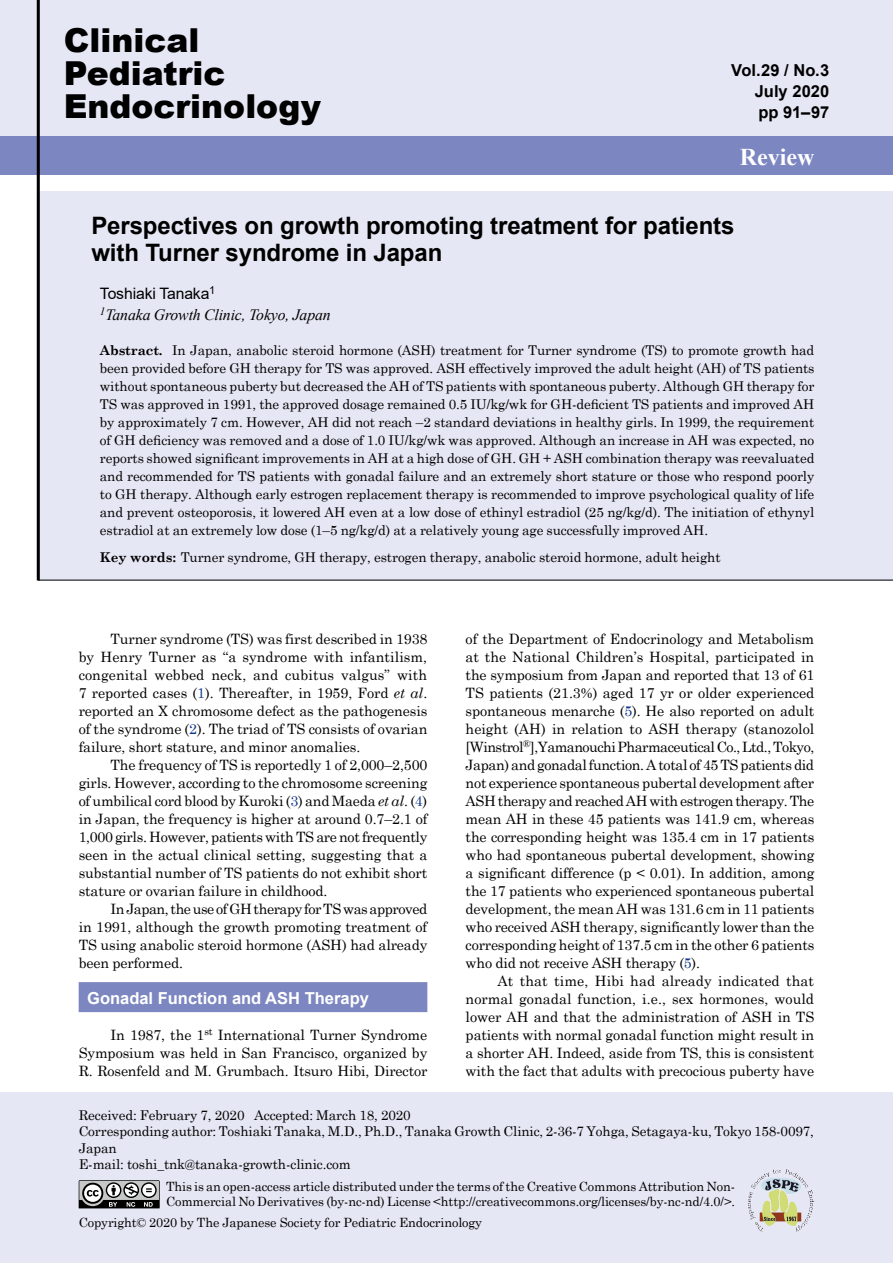
<style>
.page{position:relative;width:893px;height:1263px;background:#fff}
.page>*{position:absolute;margin:0;border:0;box-sizing:border-box;transform-origin:0 0}
.t1{font:900 33px/33px "Arial";color:#000}
.t2{font:700 24px/27px "Arial";letter-spacing:-.005em;color:#000}
.t3{font:700 24px "Times New Roman";color:#fff}
.t4{font:700 16.5px "Arial";color:#fff}
.t5{font:700 16.5px "Arial";color:#000}
.t6{font:italic 15.75px "Times New Roman";letter-spacing:-.01em;color:#000}
.t7{font:15.75px "Arial";letter-spacing:-.01em;color:#000}
.t8{font:14.25px/18px "Century Schoolbook";letter-spacing:-.01em;color:#000;text-align:justify}
.t9{font:13.5px/18px "Century Schoolbook";letter-spacing:-.01em;color:#000}
.t10{font:12.75px/15px "Century Schoolbook";letter-spacing:-.01em;color:#000}
.s1{font-weight:700}
.s2{color:#0c3388}
.s3{font-style:italic}
</style>
<div class="page">
<div style="left:0;top:0;width:893px;height:136px;background:#e6e7f4"></div>
<div style="left:0;top:136px;width:893px;height:38px;background:#7c86c1"></div>
<div style="left:0;top:1093px;width:893px;height:170px;background:#e6e7f4"></div>
<div style="left:38px;top:174px;width:855px;height:407px;background:#e6e7f4"></div>
<hr style="left:37px;top:0;width:3px;height:579px;background:#000">
<svg style="left:79px;top:1180px;width:81px;height:28px"></svg>
<img style="left:766px;top:1169px;width:30px;height:9px">
<div style="left:79px;top:982px;width:348px;height:30px;background:#7c86c1"></div>
<h1 class="t1" style="left:64px;top:22px;width:259px">Clinical<br>Pediatric<br>Endocrinology</h1>
<p class="t5" style="left:731px;top:58px;width:100px">Vol.29 / No.3</p>
<p class="t5" style="left:755px;top:80px;width:76px">July 2020</p>
<p class="t5" style="left:758px;top:101px;width:72px">pp 91–97</p>
<h2 class="t3" style="left:740px;top:139px;width:76px">Review</h2>
<h2 class="t2" style="left:91px;top:212px;width:644px">Perspectives on growth promoting treatment for patients with Turner syndrome in Japan</h2>
<p class="t7" style="left:100px;top:283px;width:117px">Toshiaki Tanaka<sup>1</sup></p>
<p class="t6" style="left:100px;top:304px;width:232px"><sup>1</sup>Tanaka Growth Clinic, Tokyo, Japan</p>
<p class="t9" style="left:100px;top:340px;width:716px;text-align:justify"><span class="s1">Abstract.</span> In Japan, anabolic steroid hormone (ASH) treatment for Turner syndrome (TS) to promote growth had been provided before GH therapy for TS was approved. ASH effectively improved the adult height (AH) of TS patients without spontaneous puberty but decreased the AH of TS patients with spontaneous puberty. Although GH therapy for TS was approved in 1991, the approved dosage remained 0.5 IU/kg/wk for GH-deficient TS patients and improved AH by approximately 7 cm. However, AH did not reach –2 standard deviations in healthy girls. In 1999, the requirement of GH deficiency was removed and a dose of 1.0 IU/kg/wk was approved. Although an increase in AH was expected, no reports showed significant improvements in AH at a high dose of GH. GH + ASH combination therapy was reevaluated and recommended for TS patients with gonadal failure and an extremely short stature or those who respond poorly to GH therapy. Although early estrogen replacement therapy is recommended to improve psychological quality of life and prevent osteoporosis, it lowered AH even at a low dose of ethinyl estradiol (25 ng/kg/d). The initiation of ethynyl estradiol at an extremely low dose (1–5 ng/kg/d) at a relatively young age successfully improved AH.</p>
<p class="t9" style="left:100px;top:546px;width:622px"><span class="s1">Key words:</span> Turner syndrome, GH therapy, estrogen therapy, anabolic steroid hormone, adult height</p>
<p class="t8" style="left:79px;top:628px;width:350px;text-indent:32px">Turner syndrome (TS) was first described in 1938 by Henry Turner as “a syndrome with infantilism, congenital webbed neck, and cubitus valgus” with 7 reported cases (<span class="s2">1</span>). Thereafter, in 1959, Ford <span class="s3">et al</span>. reported an X chromosome defect as the pathogenesis of the syndrome (<span class="s2">2</span>). The triad of TS consists of ovarian failure, short stature, and minor anomalies.</p>
<p class="t8" style="left:79px;top:754px;width:350px;text-indent:32px">The frequency of TS is reportedly 1 of 2,000–2,500 girls. However, according to the chromosome screening of umbilical cord blood by Kuroki (<span class="s2">3</span>) and Maeda <span class="s3">et al</span>. (<span class="s2">4</span>) in Japan, the frequency is higher at around 0.7–2.1 of 1,000 girls. However, patients with TS are not frequently seen in the actual clinical setting, suggesting that a substantial number of TS patients do not exhibit short stature or ovarian failure in childhood.</p>
<p class="t8" style="left:79px;top:898px;width:350px;text-indent:32px">In Japan, the use of GH therapy for TS was approved in 1991, although the growth promoting treatment of TS using anabolic steroid hormone (ASH) had already been performed.</p>
<p class="t4" style="left:87px;top:986px;width:283px">Gonadal Function and ASH Therapy</p>
<p class="t8" style="left:79px;top:1024px;width:350px;text-indent:32px">In 1987, the 1<sup>st</sup> International Turner Syndrome Symposium was held in San Francisco, organized by R. Rosenfeld and M. Grumbach. Itsuro Hibi, Director</p>
<p class="t8" style="left:466px;top:628px;width:350px">of the Department of Endocrinology and Metabolism at the National Children’s Hospital, participated in the symposium from Japan and reported that 13 of 61<br>TS patients (21.3%) aged 17 yr or older experienced spontaneous menarche (<span class="s2">5</span>). He also reported on adult height (AH) in relation to ASH therapy (stanozolol [Winstrol<sup>®</sup>],Yamanouchi Pharmaceutical Co., Ltd., Tokyo, Japan) and gonadal function. A total of 45 TS patients did not experience spontaneous pubertal development after ASH therapy and reached AH with estrogen therapy. The mean AH in these 45 patients was 141.9 cm, whereas the corresponding height was 135.4 cm in 17 patients who had spontaneous pubertal development, showing a significant difference (p &lt; 0.01). In addition, among the 17 patients who experienced spontaneous pubertal development, the mean AH was 131.6 cm in 11 patients who received ASH therapy, significantly lower than the corresponding height of 137.5 cm in the other 6 patients who did not receive ASH therapy (<span class="s2">5</span>).</p>
<p class="t8" style="left:466px;top:970px;width:350px;text-indent:32px">At that time, Hibi had already indicated that normal gonadal function, i.e., sex hormones, would lower AH and that the administration of ASH in TS patients with normal gonadal function might result in a shorter AH. Indeed, aside from TS, this is consistent with the fact that adults with precocious puberty have</p>
<p class="t9" style="left:79px;top:1105px;width:737px;line-height:16.5px">Received: February 7, 2020 Accepted: March 18, 2020<br>Corresponding author: Toshiaki Tanaka, M.D., Ph.D., Tanaka Growth Clinic, 2-36-7 Yohga, Setagaya-ku, Tokyo 158-0097, Japan<br>E-mail: toshi_tnk@tanaka-growth-clinic.com</p>
<p class="t10" style="left:166px;top:1177px;width:571px">This is an open-access article distributed under the terms of the Creative Commons Attribution Non-<br>Commercial No Derivatives (by-nc-nd) License &lt;http://creativecommons.org/licenses/by-nc-nd/4.0/&gt;.</p>
<p class="t10" style="left:79px;top:1214px;width:405px">Copyright© 2020 by The Japanese Society for Pediatric Endocrinology</p>
</div>
